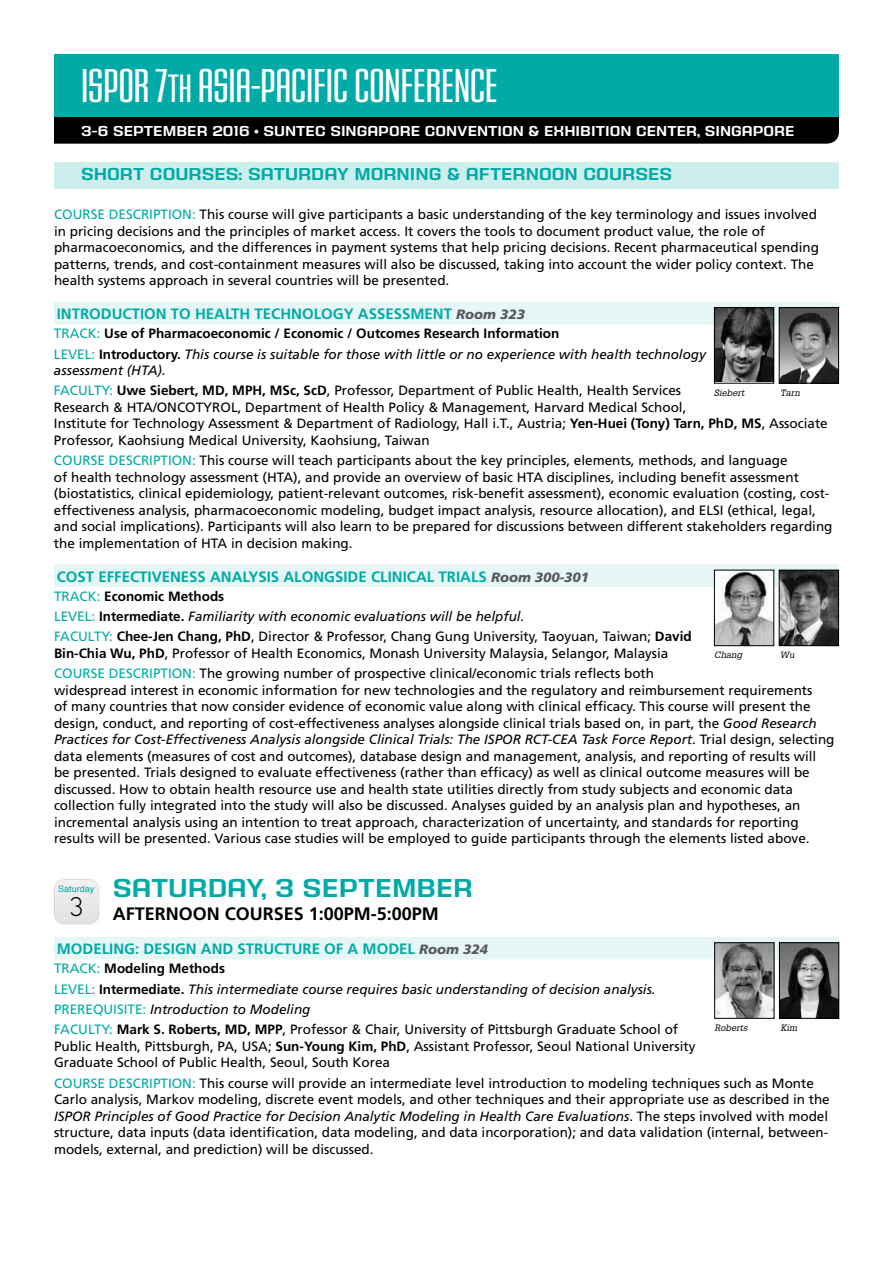
<style>
.page{position:relative;width:893px;height:1263px;background:#fff}
.page>*{position:absolute;margin:0;border:0;box-sizing:border-box;transform-origin:0 0}
.t1{font:49.5px "House Gothic HG23 Cond LIGHT2";color:#fff}
.t2{font:700 27px "House Gothic HG23 Text";color:#00aaa6}
.t3{font:300 27px "Aaux Pro";color:#000}
.t4{font:700 18px "House Gothic HG23 Text";color:#00aaa6}
.t5{font:700 18px "Frutiger";color:#000}
.t6{font:700 15px "Frutiger";color:#00aaa6}
.t7{font:700 15px "House Gothic HG23 Text";color:#fff}
.t8{font:13.5px/16.5px "Frutiger";color:#000}
.t9{font:italic 13.5px/20.2px "Frutiger";color:#000}
.t10{font:italic 900 13.5px "Frutiger";color:#58595b}
.t11{font:italic 9px "Glypha";color:#000}
.t12{font:9px "Helvetica";color:#00aaa6}
.s1{font-size:41.25px}
.s2{color:#00aaa6}
.s3{font-weight:900;color:#58595b}
.s4{font-style:normal;color:#00aaa6}
.s5{font-weight:700;font-style:normal}
.s6{font-style:italic}
.s7{font-weight:700}
.s8{font-style:normal}
</style>
<div class="page">
<div style="left:54px;top:162px;width:785px;height:26px;background:#cceeed"></div>
<div style="left:54px;top:302px;width:785px;height:22px;background:#e6f6f6"></div>
<div style="left:54px;top:564px;width:785px;height:23px;background:#e6f6f6"></div>
<div style="left:54px;top:937px;width:785px;height:22px;background:#e6f6f6"></div>
<img style="left:781px;top:309px;width:56px;height:73px">
<div style="left:779px;top:307px;width:60px;height:77px;border:1px solid #000"></div>
<img style="left:716px;top:309px;width:56px;height:73px">
<div style="left:714px;top:307px;width:60px;height:77px;border:1px solid #000"></div>
<img style="left:781px;top:572px;width:56px;height:72px">
<div style="left:779px;top:570px;width:60px;height:76px;border:1px solid #000"></div>
<img style="left:716px;top:572px;width:56px;height:72px">
<div style="left:714px;top:570px;width:60px;height:76px;border:1px solid #000"></div>
<img style="left:781px;top:944px;width:56px;height:73px">
<div style="left:779px;top:942px;width:60px;height:77px;border:1px solid #000"></div>
<img style="left:716px;top:944px;width:56px;height:73px">
<div style="left:714px;top:942px;width:60px;height:77px;border:1px solid #000"></div>
<img style="left:54px;top:879px;width:45px;height:46px">
<div style="left:54px;top:117px;width:785px;height:27px;background:#000"></div>
<div style="left:54px;top:54px;width:785px;height:63px;background:#00aaa6"></div>
<h1 class="t1" style="left:81px;top:60px;width:418px">ISPOR 7<span class="s1">TH</span> ASIA-PACIFIC CONFERENCE</h1>
<p class="t7" style="left:81px;top:122px;width:504px">3-6 SEPTEMBER 2016 • SUNTEC SINGAPORE CONVENTION &amp; EXHIBITION</p>
<p class="t7" style="left:636px;top:122px;width:160px">CENTER, SINGAPORE</p>
<h3 class="t4" style="left:81px;top:164px;width:40px">SHORT</h3>
<h3 class="t4" style="left:150px;top:164px;width:14px">COUR</h3>
<h3 class="t4" style="left:202px;top:164px;width:470px">SES: SATURDAY MORNING &amp; AFTERNOON COURSES</h3>
<p class="t8" style="left:54px;top:206px;width:766px"><span class="s2">COURSE DESCRIPTION:</span> This course will give participants a basic understanding of the key terminology and issues involved in pricing decisions and the principles of market access. It covers the tools to document product value, the role of pharmacoeconomics, and the differences in payment systems that help pricing decisions. Recent pharmaceutical spending patterns, trends, and cost-containment measures will also be discussed, taking into account the wider policy context. The health systems approach in several countries will be presented.</p>
<p class="t6" style="left:57px;top:305px;width:15px">Introduction</p>
<p class="t6" style="left:171px;top:305px;width:34px">to Healt</p>
<p class="t6" style="left:240px;top:305px;width:63px">h Technology</p>
<p class="t6" style="left:358px;top:305px;width:21px">Assessment</p>
<p class="t9" style="left:54px;top:305px;width:653px;line-height:19.8px;text-indent:402px"><span class="s3">Room 323<br></span><span class="s4">TRACK:</span> <span class="s5">Use of Pharmacoeconomic / Economic / Outcomes Research Information<br></span><span class="s4">LEVEL:</span> <span class="s5">Introductory.</span> This course is suitable for those with little or no experience with health technology</p>
<p class="t8" style="left:54px;top:360px;width:629px;line-height:20.2px"><span class="s6">assessment (HTA).<br></span><span class="s2">FACULTY:</span> <span class="s7">Uwe Siebert, MD, MPH, MSc, ScD</span>, Professor, Department of Public Health, Health Services</p>
<p class="t8" style="left:54px;top:399px;width:775px">Research &amp; HTA/ONCOTYROL, Department of Health Policy &amp; Management, Harvard Medical School,<br>Institute for Technology Assessment &amp; Department of Radiology, Hall i.T., Austria; <span class="s7">Yen-H uei (Tony) Tarn, PhD, MS</span>, Associate<br>Professor, Kaohsiung Medical University, Kaohsiung, Taiwan</p>
<p class="t8" style="left:54px;top:452px;width:780px"><span class="s2">COURSE DESCRIPTION:</span> This course will teach participants about the key principles, elements, methods, and language<br>of health technology assessment (HTA), and provide an overview of basic HTA disciplines, including benefit assessment (biostatistics, clinical epidemiology, patient-relevant outcomes, risk-benefit assessment), economic evaluation (costing, cost&shy;effectiveness analysis, pharmacoeconomic modeling, budget impact analysis, resource allocation), and ELSI (ethical, legal, and social implications). Participants will also learn to be prepared for discussions between different stakeholders regarding the implementation of HTA in decision making.</p>
<p class="t6" style="left:57px;top:567px;width:20px">Cost</p>
<p class="t6" style="left:98px;top:567px;width:32px">Effecti</p>
<p class="t6" style="left:152px;top:567px;width:20px">veness</p>
<p class="t6" style="left:210px;top:567px;width:20px">Analysis</p>
<p class="t6" style="left:283px;top:567px;width:21px">Alongside</p>
<p class="t6" style="left:371px;top:567px;width:18px">Clinical</p>
<p class="t6" style="left:438px;top:567px;width:17px">Trials</p>
<p class="t10" style="left:491px;top:569px;width:99px">Room 300-301</p>
<p class="t8" style="left:54px;top:586px;width:639px;line-height:20.2px"><span class="s2">TRACK:</span> <span class="s7">Economic Methods<br></span><span class="s2">LEVEL:</span> <span class="s7">Intermediate.</span> <span class="s6">Familiarity with economic evaluations will be helpful.<br></span><span class="s2">FACULTY:</span> <span class="s7">Chee-Jen Chang, PhD</span>, Director &amp; Professor, Chang Gung University, Taoyuan, Taiwan; <span class="s7">David</span></p>
<p class="t8" style="left:54px;top:643px;width:616px;line-height:20.2px"><span class="s7">Bin-Chia Wu, PhD</span>, Professor of Health Economics, Monash University Malaysia, Selangor, Malaysia<br><span class="s2">COURSE DESCRIPTION:</span> The growing number of prospective clinical/economic trials reflects both</p>
<p class="t8" style="left:54px;top:681px;width:782px">widespread interest in economic information for new technologies and the regulatory and reimbursement requirements<br>of many countries that now consider evidence of economic value along with clinical efficacy. This course will present the design, conduct, and reporting of cost-effectiveness analyses alongside clinical trials based on, in part, the <span class="s6">Good Research Practices for Cost-Effectiveness Analysis alongside Clinical Trials: The ISPOR RCT-CEA Task Force Report</span>. Trial design, selecting data elements (measures of cost and outcomes), database design and management, analysis, and reporting of results will be presented. Trials designed to evaluate effectiveness (rather than efficacy) as well as clinical outcome measures will be discussed. How to obtain health resource use and health state utilities directly from study subjects and economic data collection fully integrated into the study will also be discussed. Analyses guided by an analysis plan and hypotheses, an incremental analysis using an intention to treat approach, characterization of uncertainty, and standards for reporting results will be presented. Various case studies will be employed to guide participants through the elements listed above.</p>
<h2 class="t2" style="left:113px;top:873px;width:39px">SATURDAY</h2>
<h2 class="t2" style="left:261px;top:873px;width:81px">, 3 SEPTEMBER</h2>
<h3 class="t5" style="left:113px;top:904px;width:35px">Afternoon</h3>
<h3 class="t5" style="left:225px;top:904px;width:24px">Courses</h3>
<h3 class="t5" style="left:309px;top:904px;width:132px">1:00PM-5:00PM</h3>
<p class="t6" style="left:57px;top:940px;width:25px">Modeling</p>
<p class="t6" style="left:135px;top:940px;width:29px">: Design</p>
<p class="t6" style="left:201px;top:940px;width:12px">and</p>
<p class="t6" style="left:238px;top:940px;width:19px">Structure</p>
<p class="t6" style="left:324px;top:940px;width:63px">of a Model</p>
<p class="t10" style="left:419px;top:941px;width:70px">Room 324</p>
<p class="t9" style="left:54px;top:958px;width:626px"><span class="s4">TRACK:</span> <span class="s5">Modeling Methods<br></span><span class="s4">LEVEL:</span> <span class="s5">Intermediate.</span> This intermediate course requires basic understanding of decision analysis.<br><span class="s4">PREREQUISITE:</span> Introduction to Modeling<br><span class="s4">FACULTY:</span> <span class="s5">Mark S. Roberts, MD, MPP</span><span class="s8">, Professor &amp; Chair, University of Pittsburgh Graduate School of</span></p>
<p class="t8" style="left:54px;top:1038px;width:643px">Public Health, Pittsburgh, PA, USA; <span class="s7">Sun-Young Kim, PhD</span>, Assistant Professor, Seoul National University<br>Graduate School of Public Health, Seoul, South Korea</p>
<p class="t8" style="left:54px;top:1074px;width:777px"><span class="s2">COURSE DESCRIPTION:</span> This course will provide an intermediate level introduction to modeling techniques such as Monte Carlo analysis, Markov modeling, discrete event models, and other techniques and their appropriate use as described in the <span class="s6">ISPOR Principles of Good Practice for Decision Analytic Modeling in Health Care Evaluations</span>. The steps involved with model structure, data inputs (data identification, data modeling, and data incorporation); and data validation (internal, between&shy;models, external, and prediction) will be discussed.</p>
<p class="t11" style="left:714px;top:387px;width:32px">Siebert</p>
<p class="t11" style="left:780px;top:387px;width:21px">Tarn</p>
<p class="t11" style="left:714px;top:650px;width:29px">Chang</p>
<p class="t11" style="left:780px;top:650px;width:16px">Wu</p>
<p class="t12" style="left:58px;top:882px;width:38px">Saturday</p>
<h2 class="t3" style="left:69px;top:889px;width:15px">3</h2>
<p class="t11" style="left:714px;top:1022px;width:34px">Roberts</p>
<p class="t11" style="left:780px;top:1022px;width:18px">Kim</p>
</div>
